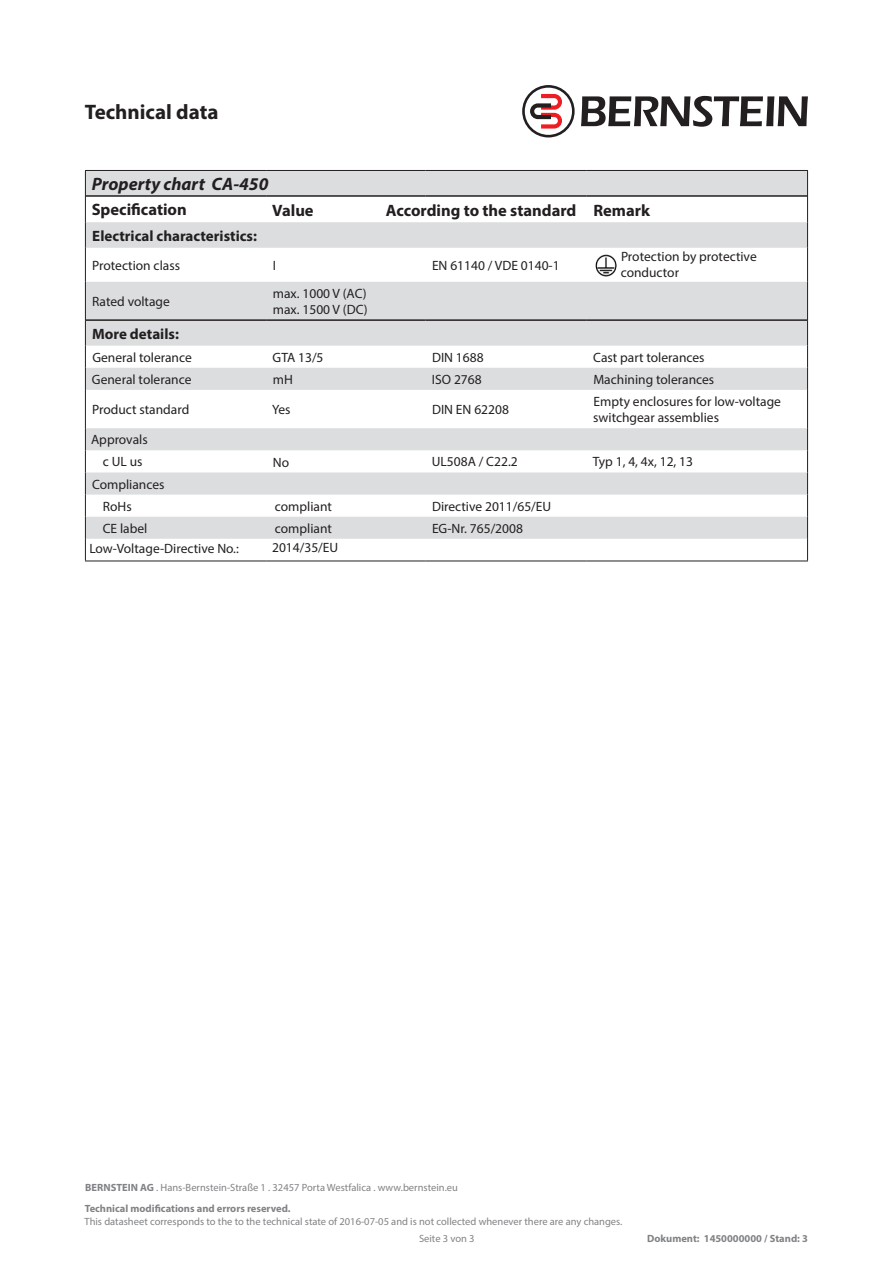
<style>
.page{position:relative;width:893px;height:1263px;background:#fff}
.page>*{position:absolute;margin:0;border:0;box-sizing:border-box;transform-origin:0 0}
.t1{font:700 21px "Myriad Pro";color:#231f20}
.t2{font:italic 700 18px "Myriad Pro";color:#231f20}
.t3{font:700 16.5px "Myriad Pro";color:#231f20}
.t4{font:700 15px "Myriad Pro";color:#231f20}
.t5{font:13.5px/16.2px "Myriad Pro";color:#231f20}
.t6{font:10.5px "Myriad Pro";color:#808285}
.t7{font:700 10.5px "Myriad Pro";color:#808285}
.s1{font-weight:700}
</style>
<div class="page">
<svg style="left:581px;top:96px;width:227px;height:31px"></svg>
<svg style="left:522px;top:85px;width:53px;height:52px"></svg>
<svg style="left:86px;top:171px;width:721px;height:219px;fill:#dcdddf"></svg>
<svg style="left:86px;top:222px;width:721px;height:97px;fill:#dcdddf"></svg>
<hr style="left:85px;top:170px;width:181px;height:1px;background:#231f20">
<hr style="left:266px;top:170px;width:159px;height:1px;background:#231f20">
<hr style="left:425px;top:170px;width:162px;height:1px;background:#231f20">
<hr style="left:587px;top:170px;width:221px;height:1px;background:#231f20">
<svg style="left:807px;top:171px;width:1px;height:77px"></svg>
<svg style="left:85px;top:171px;width:1px;height:77px"></svg>
<hr style="left:85px;top:248px;width:1px;height:34px;background:#231f20">
<hr style="left:807px;top:248px;width:1px;height:34px;background:#231f20">
<hr style="left:86px;top:195px;width:180px;height:2px;background:#231f20">
<hr style="left:266px;top:195px;width:159px;height:2px;background:#231f20">
<hr style="left:425px;top:195px;width:162px;height:2px;background:#231f20">
<hr style="left:587px;top:195px;width:220px;height:2px;background:#231f20">
<svg style="left:85px;top:320px;width:1px;height:70px"></svg>
<svg style="left:807px;top:320px;width:1px;height:70px"></svg>
<hr style="left:85px;top:390px;width:1px;height:38px;background:#231f20">
<hr style="left:807px;top:390px;width:1px;height:38px;background:#231f20">
<svg style="left:85px;top:428px;width:723px;height:133px"></svg>
<hr style="left:85px;top:282px;width:1px;height:38px;background:#231f20">
<hr style="left:807px;top:282px;width:1px;height:38px;background:#231f20">
<hr style="left:86px;top:319px;width:180px;height:2px;background:#231f20">
<hr style="left:266px;top:319px;width:159px;height:2px;background:#231f20">
<hr style="left:425px;top:319px;width:162px;height:2px;background:#231f20">
<hr style="left:587px;top:319px;width:220px;height:2px;background:#231f20">
<hr style="left:85px;top:561px;width:181px;height:1px;background:#231f20">
<hr style="left:266px;top:561px;width:159px;height:1px;background:#231f20">
<hr style="left:425px;top:561px;width:162px;height:1px;background:#231f20">
<hr style="left:587px;top:561px;width:221px;height:1px;background:#231f20">
<img style="left:591px;top:251px;width:29px;height:29px">
<p class="t1" style="left:85px;top:98px;width:135px">Technical data</p>
<p class="t2" style="left:92px;top:172px;width:178px">Property chart CA-450</p>
<p class="t3" style="left:92px;top:199px;width:97px">Specification</p>
<p class="t3" style="left:272px;top:199px;width:43px">Value</p>
<p class="t3" style="left:386px;top:199px;width:192px">According to the standard</p>
<p class="t3" style="left:593px;top:199px;width:58px">Remark</p>
<p class="t4" style="left:92px;top:226px;width:166px">Electrical characteristics:</p>
<p class="t5" style="left:92px;top:257px;width:89px">Protection class</p>
<p class="t5" style="left:621px;top:248px;width:137px">Protection by protective</p>
<p class="t5" style="left:621px;top:264px;width:60px">conductor</p>
<p class="t5" style="left:273px;top:257px;width:5px">I</p>
<p class="t5" style="left:432px;top:257px;width:129px">EN 61140 / VDE 0140-1</p>
<p class="t5" style="left:273px;top:285px;width:95px">max. 1000 V (AC)</p>
<p class="t5" style="left:273px;top:301px;width:96px">max. 1500 V (DC)</p>
<p class="t5" style="left:273px;top:349px;width:52px">GTA 13/5</p>
<p class="t5" style="left:432px;top:349px;width:53px">DIN 1688</p>
<p class="t5" style="left:273px;top:371px;width:22px">mH</p>
<p class="t5" style="left:432px;top:371px;width:51px">ISO 2768</p>
<p class="t5" style="left:432px;top:401px;width:78px">DIN EN 62208</p>
<p class="t5" style="left:92px;top:293px;width:79px">Rated voltage</p>
<p class="t4" style="left:92px;top:324px;width:88px">More details:</p>
<p class="t5" style="left:92px;top:349px;width:101px">General tolerance</p>
<p class="t5" style="left:593px;top:349px;width:113px">Cast part tolerances</p>
<p class="t5" style="left:92px;top:371px;width:101px">General tolerance</p>
<p class="t5" style="left:593px;top:371px;width:122px">Machining tolerances</p>
<p class="t5" style="left:92px;top:401px;width:99px">Product standard</p>
<p class="t5" style="left:593px;top:393px;width:189px">Empty enclosures for low-voltage switchgear assemblies</p>
<p class="t5" style="left:91px;top:431px;width:58px">Approvals</p>
<p class="t5" style="left:273px;top:454px;width:18px">No</p>
<p class="t5" style="left:272px;top:401px;width:20px">Yes</p>
<p class="t5" style="left:103px;top:454px;width:41px">c UL us</p>
<p class="t5" style="left:432px;top:454px;width:87px">UL508A / C22.2</p>
<p class="t5" style="left:593px;top:454px;width:102px">Typ 1, 4, 4x, 12, 13</p>
<p class="t5" style="left:103px;top:498px;width:30px">RoHs</p>
<p class="t5" style="left:432px;top:520px;width:92px">EG-Nr. 765/2008</p>
<p class="t5" style="left:92px;top:476px;width:74px">Compliances</p>
<p class="t5" style="left:275px;top:498px;width:59px">compliant</p>
<p class="t5" style="left:432px;top:498px;width:121px">Directive 2011/65/EU</p>
<p class="t5" style="left:103px;top:520px;width:46px">CE label</p>
<p class="t5" style="left:275px;top:520px;width:59px">compliant</p>
<p class="t5" style="left:89px;top:540px;width:151px">Low-Voltage-Directive No.:</p>
<p class="t5" style="left:272px;top:539px;width:68px">2014/35/EU</p>
<p class="t6" style="left:85px;top:1181px;width:374px"><span class="s1">BERNSTEIN AG</span> . Hans-Bernstein-Straße 1 . 32457 Porta Westfalica . www.bernstein.eu</p>
<p class="t7" style="left:85px;top:1201px;width:207px">Technical modifications and errors reserved.</p>
<p class="t6" style="left:85px;top:1214px;width:539px">This datasheet corresponds to the to the technical state of 2016-07-05 and is not collected whenever there are any changes.</p>
<p class="t6" style="left:419px;top:1232px;width:57px">Seite 3 von 3</p>
<p class="t7" style="left:647px;top:1231px;width:162px">Dokument: 1450000000 / Stand: 3</p>
</div>
